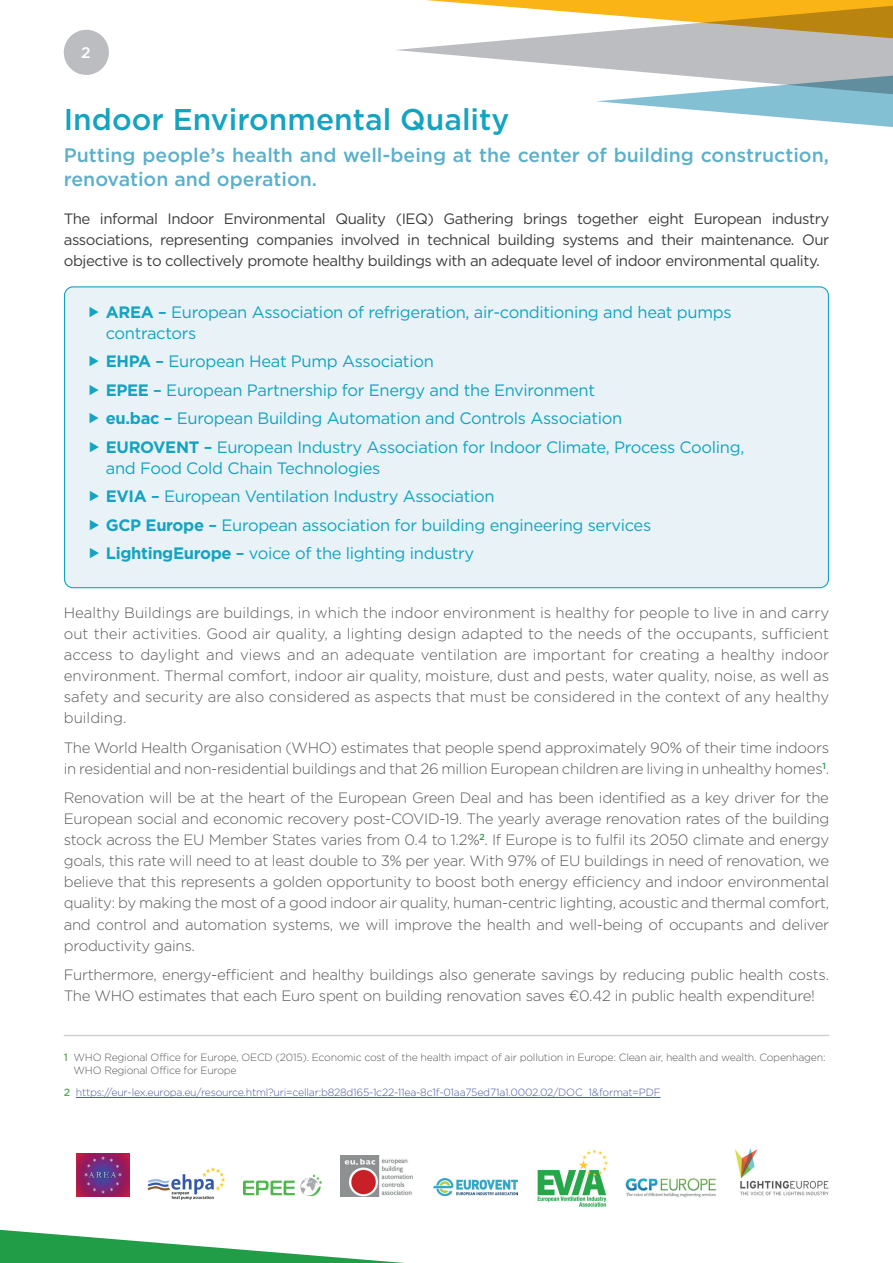
<style>
.page{position:relative;width:893px;height:1263px;background:#fff}
.page>*{position:absolute;margin:0;border:0;box-sizing:border-box;transform-origin:0 0}
.t1{font:500 30px "Gotham";color:#14a3c0}
.t2{font:500 19.5px/23.4px "Gotham";color:#5cb0c9}
.t3{font:16.5px/28.5px "Gotham";letter-spacing:-.02em;color:#14a3c0}
.t4{font:500 15.45px "Gotham";color:#fff}
.t5{font:300 15px/21px "Gotham";letter-spacing:-.02em;color:#57585a;text-align:justify}
.t6{font:15px/21px "Gotham";letter-spacing:-.03em;color:#3e3e3f;text-align:justify}
.t7{font:300 10.5px/13.5px "Gotham";letter-spacing:-.02em;color:#57585a}
.t8{font:300 10.5px "Gotham";letter-spacing:-.02em;color:#4d5a9e}
.s1{font-weight:700}
.s2{font-weight:500}
.s3{font-weight:500;color:#5faa63}
</style>
<div class="page">
<div style="left:65px;top:287px;width:763px;height:301px;background:#e9f3f7;border-radius:9px"></div>
<hr style="left:76px;top:1097px;width:585px;height:1px;background:#4d5a9e">
<hr style="left:64px;top:1035px;width:765px;height:1px;background:#d1d2d4">
<svg style="left:597px;top:101px;width:296px;height:26px"></svg>
<svg style="left:397px;top:0;width:496px;height:101px"></svg>
<div style="left:64px;top:30px;width:45px;height:45px;background:#bcbdc0;border-radius:50%"></div>
<svg style="left:0;top:1230px;width:404px;height:33px"></svg>
<img style="left:76px;top:1153px;width:54px;height:44px">
<img style="left:147px;top:1167px;width:79px;height:33px">
<img style="left:243px;top:1175px;width:79px;height:21px">
<img style="left:341px;top:1155px;width:72px;height:42px">
<img style="left:433px;top:1178px;width:84px;height:17px">
<img style="left:537px;top:1149px;width:71px;height:58px">
<img style="left:625px;top:1178px;width:92px;height:19px">
<img style="left:735px;top:1148px;width:94px;height:48px">
<p class="t4" style="left:81px;top:42px;width:11px">2</p>
<h1 class="t1" style="left:64px;top:100px;width:447px">Indoor Environmental Quality</h1>
<h2 class="t2" style="left:64px;top:143px;width:767px">Putting people’s health and well-being at the center of building construction, renovation and operation.</h2>
<p class="t6" style="left:64px;top:208px;width:767px">The informal Indoor Environmental Quality (IEQ) Gathering brings together eight European industry associations, representing companies involved in technical building systems and their maintenance. Our objective is to collectively promote healthy buildings with an adequate level of indoor environmental quality.</p>
<p class="t3" style="left:106px;top:301px;width:627px;line-height:21px"><span class="s1">AREA</span> <span class="s2">–</span> European Association of refrigeration, air-conditioning and heat pumps contractors</p>
<p class="t3" style="left:106px;top:347px;width:640px"><span class="s1">EHPA</span> <span class="s2">–</span> European Heat Pump Association<br><span class="s1">EPEE</span> <span class="s2">–</span> European Partnership for Energy and the Environment<br><span class="s1">eu.bac</span> <span class="s2">–</span> European Building Automation and Controls Association<br><span class="s1">EUROVENT</span> <span class="s2">–</span> European Industry Association for Indoor Climate, Process Cooling,</p>
<p class="t3" style="left:106px;top:454px;width:547px">and Food Cold Chain Technologies<br><span class="s1">EVIA</span> <span class="s2">–</span> European Ventilation Industry Association<br><span class="s1">GCP Europe</span> <span class="s2">–</span> European association for building engineering services <span class="s1">LightingEurope</span> <span class="s2">–</span> voice of the lighting industry</p>
<p class="t5" style="left:64px;top:602px;width:767px">Healthy Buildings are buildings, in which the indoor environment is healthy for people to live in and carry out their activities. Good air quality, a lighting design adapted to the needs of the occupants, sufficient access to daylight and views and an adequate ventilation are important for creating a healthy indoor environment. Thermal comfort, indoor air quality, moisture, dust and pests, water quality, noise, as well as safety and security are also considered as aspects that must be considered in the context of any healthy building.</p>
<p class="t5" style="left:64px;top:737px;width:767px">The World Health Organisation (WHO) estimates that people spend approximately 90% of their time indoors in residential and non-residential buildings and that 26 million European children are living in unhealthy homes<sup>1</sup>.</p>
<p class="t5" style="left:64px;top:787px;width:767px">Renovation will be at the heart of the European Green Deal and has been identified as a key driver for the European social and economic recovery post-COVID-19. The yearly average renovation rates of the building stock across the EU Member States varies from 0.4 to 1.2%<sup>2</sup>. If Europe is to fulfil its 2050 climate and energy goals, this rate will need to at least double to 3% per year. With 97% of EU buildings in need of renovation, we believe that this represents a golden opportunity to boost both energy efficiency and indoor environmental quality: by making the most of a good indoor air quality, human-centric lighting, acoustic and thermal comfort, and control and automation systems, we will improve the health and well-being of occupants and deliver productivity gains.</p>
<p class="t5" style="left:64px;top:964px;width:767px">Furthermore, energy-efficient and healthy buildings also generate savings by reducing public health costs.<br>The WHO estimates that each Euro spent on building renovation saves €0.42 in public health expenditure!</p>
<p class="t7" style="left:74px;top:1050px;width:753px;text-indent:-10px"><span class="s3">1</span> WHO Regional Office for Europe, OECD (2015). Economic cost of the health impact of air pollution in Europe: Clean air, health and wealth. Copenhagen:<br>WHO Regional Office for Europe</p>
<p class="t8" style="left:64px;top:1086px;width:598px"><span class="s3">2</span> https://eur-lex.europa.eu/resource.html?uri=cellar:b828d165-1c22-11ea-8c1f-01aa75ed71a1.0002.02/DOC_1&amp;format=PDF</p>
</div>
